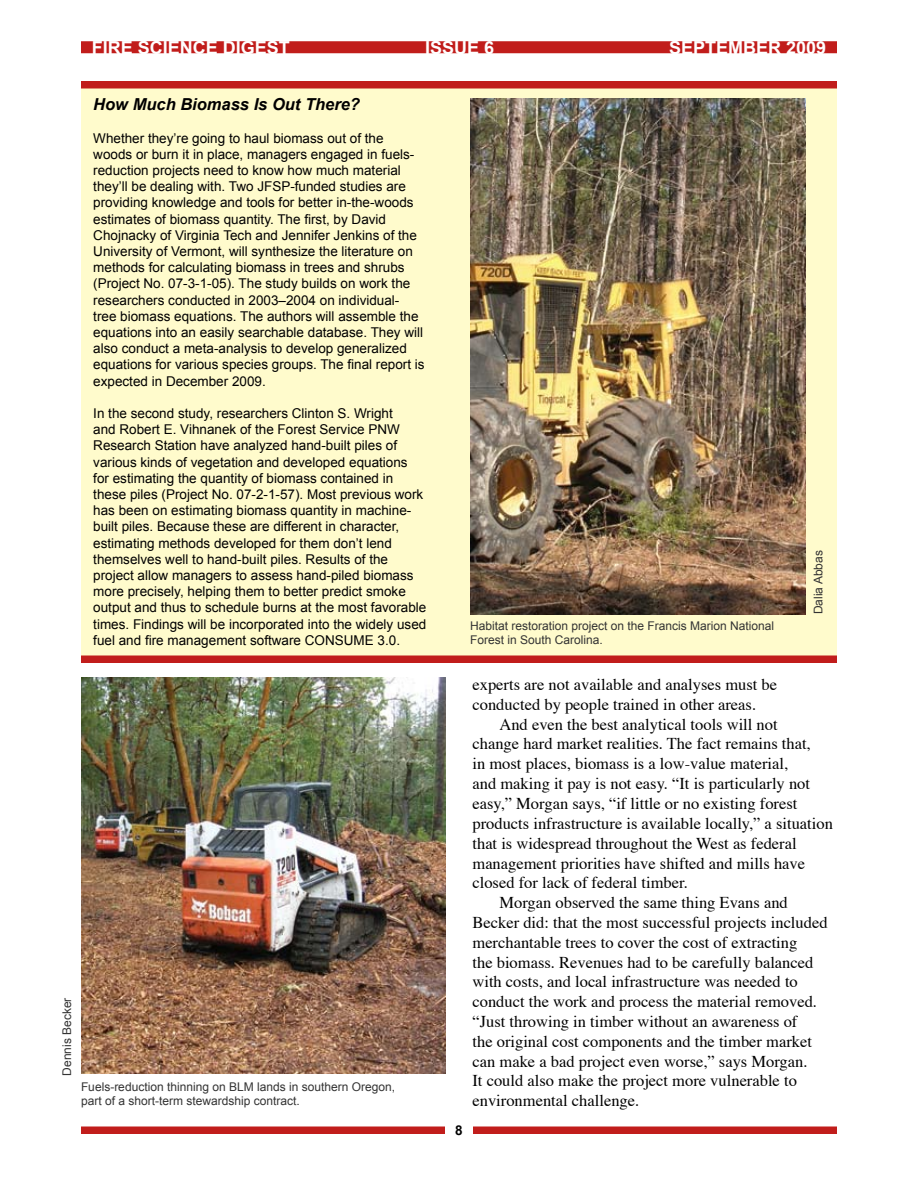
<style>
.page{position:relative;width:918px;height:1188px;background:#fff}
.page>*{position:absolute;margin:0;border:0;box-sizing:border-box;transform-origin:0 0}
.t1{font:700 18px "Arial";color:#fff}
.t2{font:16.5px/19.8px "Times";color:#000}
.t3{font:italic 700 16.5px "Arial";color:#000}
.t4{font:13.5px/16.2px "Arial";color:#000}
.t5{font:700 13.5px "Arial";color:#000}
.t6{font:12px/14.4px "Arial";color:#333}
</style>
<div class="page">
<div style="left:81px;top:1126px;width:756px;height:8px;background:#c11d1b"></div>
<div style="left:446px;top:1116px;width:27px;height:32px;background:#fff"></div>
<div style="left:81px;top:41px;width:756px;height:12px;background:#c11d1b"></div>
<div style="left:81px;top:85px;width:756px;height:574px;background:#fffbcc"></div>
<div style="left:81px;top:656px;width:756px;height:7px;background:#c11d1b"></div>
<div style="left:81px;top:81px;width:756px;height:7px;background:#c11d1b"></div>
<img style="left:81px;top:677px;width:365px;height:397px">
<img style="left:470px;top:98px;width:335px;height:517px">
<h1 class="t1" style="left:92px;top:35px;width:200px">FIRE SCIENCE DIGEST</h1>
<h1 class="t1" style="left:425px;top:35px;width:71px">ISSUE 6</h1>
<h1 class="t1" style="left:669px;top:35px;width:159px">SEPTEMBER 2009</h1>
<p class="t3" style="left:93px;top:94px;width:268px">How Much Biomass Is Out There?</p>
<p class="t4" style="left:93px;top:130px;width:333px">Whether they’re going to haul biomass out of the woods or burn it in place, managers engaged in fuels&shy;reduction projects need to know how much material they’ll be dealing with. Two JFSP-funded studies are providing knowledge and tools for better in-the-woods estimates of biomass quantity. The first, by David Chojnacky of Virginia Tech and Jennifer Jenkins of the University of Vermont, will synthesize the literature on methods for calculating biomass in trees and shrubs (Project No. 07-3-1-05). The study builds on work the researchers conducted in 2003–2004 on individual&shy;tree biomass equations. The authors will assemble the equations into an easily searchable database. They will also conduct a meta-analysis to develop generalized equations for various species groups. The final report is expected in December 2009.</p>
<p class="t4" style="left:93px;top:405px;width:335px">In the second study, researchers Clinton S. Wright<br>and Robert E. Vihnanek of the Forest Service PNW Research Station have analyzed hand-built piles of various kinds of vegetation and developed equations for estimating the quantity of biomass contained in these piles (Project No. 07-2-1-57). Most previous work has been on estimating biomass quantity in machine&shy;built piles. Because these are different in character, estimating methods developed for them don’t lend themselves well to hand-built piles. Results of the project allow managers to assess hand-piled biomass more precisely, helping them to better predict smoke output and thus to schedule burns at the most favorable times. Findings will be incorporated into the widely used fuel and fire management software CONSUME 3.0.</p>
<p class="t6" style="left:60px;top:1076px;width:80px;rotate:-90deg">Dennis Becker</p>
<p class="t6" style="left:81px;top:1080px;width:316px">Fuels-reduction thinning on BLM lands in southern Oregon, part of a short-term stewardship contract.</p>
<p class="t5" style="left:455px;top:1122px;width:9px">8</p>
<p class="t6" style="left:811px;top:614px;width:66px;rotate:-90deg">Dalia Abbas</p>
<p class="t6" style="left:470px;top:618px;width:306px">Habitat restoration project on the Francis Marion National<br>Forest in South Carolina.</p>
<p class="t2" style="left:472px;top:673px;width:306px">experts are not available and analyses must be conducted by people trained in other areas.</p>
<p class="t2" style="left:499px;top:713px;width:280px">And even the best analytical tools will not</p>
<p class="t2" style="left:472px;top:733px;width:340px">change hard market realities. The fact remains that,</p>
<p class="t2" style="left:472px;top:752px;width:317px">in most places, biomass is a low-value material,</p>
<p class="t2" style="left:472px;top:772px;width:339px">and making it pay is not easy. “It is particularly not</p>
<p class="t2" style="left:472px;top:792px;width:326px">easy,” Morgan says, “if little or no existing forest</p>
<p class="t2" style="left:472px;top:812px;width:362px">products infrastructure is available locally,” a situation</p>
<p class="t2" style="left:472px;top:832px;width:326px">that is widespread throughout the West as federal</p>
<p class="t2" style="left:472px;top:852px;width:334px">management priorities have shifted and mills have</p>
<p class="t2" style="left:472px;top:872px;width:217px">closed for lack of federal timber.</p>
<p class="t2" style="left:499px;top:891px;width:290px">Morgan observed the same thing Evans and</p>
<p class="t2" style="left:472px;top:911px;width:357px">Becker did: that the most successful projects included</p>
<p class="t2" style="left:472px;top:931px;width:326px">merchantable trees to cover the cost of extracting</p>
<p class="t2" style="left:472px;top:951px;width:342px">the biomass. Revenues had to be carefully balanced</p>
<p class="t2" style="left:472px;top:971px;width:327px">with costs, and local infrastructure was needed to</p>
<p class="t2" style="left:472px;top:990px;width:346px">conduct the work and process the material removed.</p>
<p class="t2" style="left:472px;top:1010px;width:326px">“Just throwing in timber without an awareness of</p>
<p class="t2" style="left:472px;top:1030px;width:341px">the original cost components and the timber market</p>
<p class="t2" style="left:472px;top:1050px;width:337px">can make a bad project even worse,” says Morgan.</p>
<p class="t2" style="left:472px;top:1070px;width:326px">It could also make the project more vulnerable to</p>
<p class="t2" style="left:472px;top:1089px;width:168px">environmental challenge.</p>
</div>
